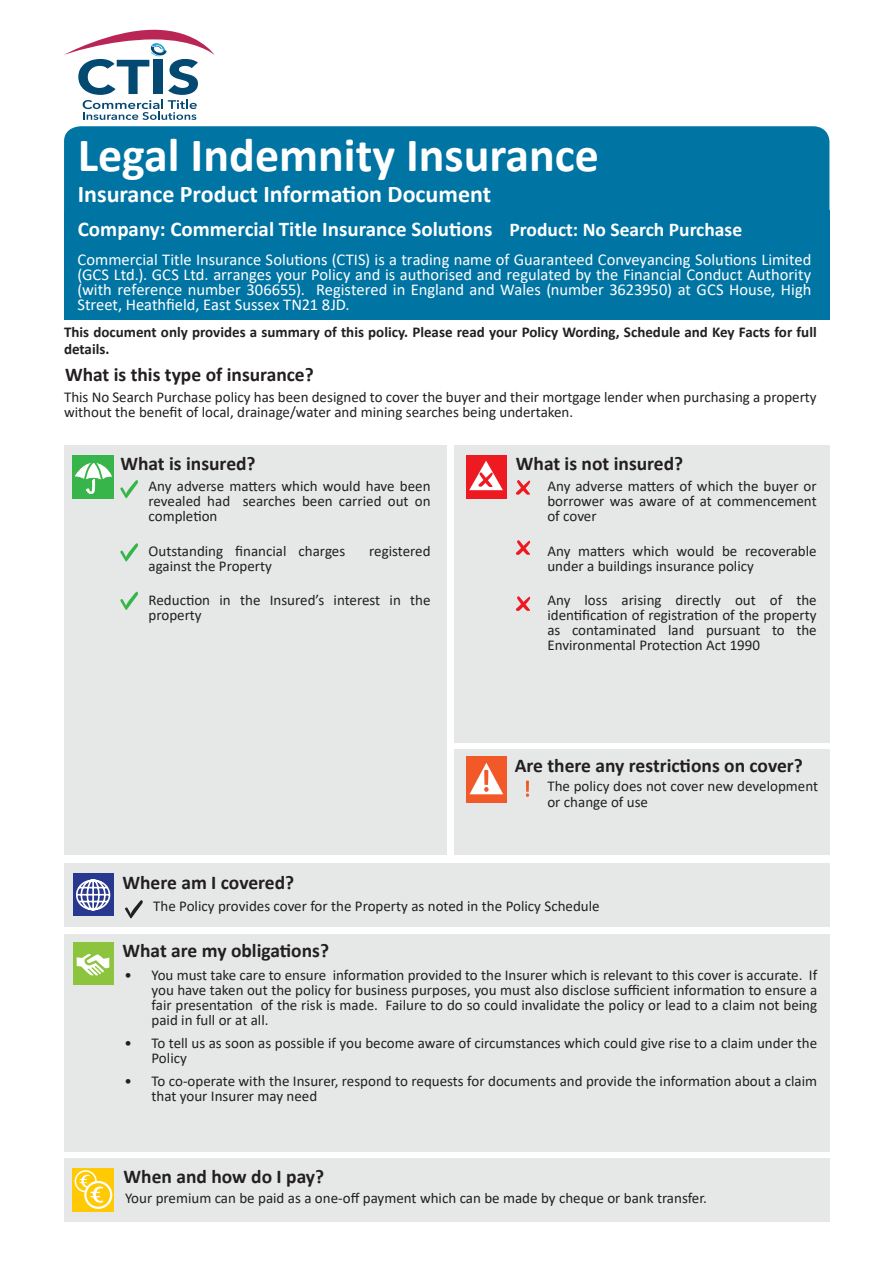
<style>
.page{position:relative;width:893px;height:1263px;background:#fff}
.page>*{position:absolute;margin:0;border:0;box-sizing:border-box;transform-origin:0 0}
.Body_Copy_-_Bullet_P{font:700 48px "Calibri";color:#fff}
.Body_Copy_-_Bullet_P-2{font:700 24px "Calibri";color:#fff}
.Body_Copy_-_Bullet_P-3{font:700 21px "Calibri";color:#fff}
.Body_Copy_-_Bullet_P-4{font:700 19.5px "Calibri";color:#231f20}
.Body_Copy_-_Bullet_P-5{font:700 19.5px "Calibri";color:#fff}
.Body_Copy_-_Bullet_P-6{font:16.5px/15px "Calibri";color:#fff;text-align:justify}
.Body_Copy_-_Bullet_P-7{font:15px/15px "Calibri";color:#231f20}
.Body_Copy_-_Bullet_P-8{font:700 15px "Calibri";color:#231f20}
</style>
<div class="page">
<div style="left:64px;top:445px;width:383px;height:409px;background:#e6e8e8"></div>
<div style="left:454px;top:445px;width:375px;height:298px;background:#e6e8e8"></div>
<div style="left:454px;top:749px;width:375px;height:105px;background:#e6e8e8"></div>
<div style="left:64px;top:863px;width:765px;height:64px;background:#e6e8e8"></div>
<div style="left:64px;top:934px;width:765px;height:218px;background:#e6e8e8"></div>
<div style="left:73px;top:455px;width:41px;height:43px;background:#38b54a"></div>
<svg style="left:75px;top:458px;width:37px;height:36px"></svg>
<div style="left:466px;top:455px;width:41px;height:43px;background:#ed1a21"></div>
<svg style="left:469px;top:461px;width:34px;height:29px"></svg>
<div style="left:466px;top:756px;width:41px;height:47px;background:#f25929"></div>
<svg style="left:469px;top:763px;width:34px;height:31px"></svg>
<div style="left:73px;top:873px;width:40px;height:43px;background:#29388f"></div>
<svg style="left:76px;top:879px;width:35px;height:32px"></svg>
<div style="left:73px;top:942px;width:40px;height:43px;background:#8cc43d"></div>
<svg style="left:77px;top:954px;width:33px;height:22px"></svg>
<svg style="left:516px;top:480px;width:15px;height:15px"></svg>
<svg style="left:526px;top:780px;width:3px;height:17px"></svg>
<svg style="left:120px;top:543px;width:18px;height:19px"></svg>
<svg style="left:120px;top:480px;width:18px;height:19px"></svg>
<svg style="left:125px;top:900px;width:18px;height:19px"></svg>
<svg style="left:120px;top:591px;width:18px;height:19px"></svg>
<svg style="left:516px;top:540px;width:15px;height:15px"></svg>
<div style="left:64px;top:1157px;width:765px;height:64px;background:#e6e8e8"></div>
<div style="left:73px;top:1168px;width:41px;height:43px;background:#ffc903"></div>
<div style="left:75px;top:1170px;width:22px;height:22px;border:2px solid #fff;border-radius:50%"></div>
<svg style="left:85px;top:1182px;width:26px;height:26px"></svg>
<div style="left:84px;top:1181px;width:28px;height:28px;border:2px solid #fff;border-radius:50%"></div>
<svg style="left:79px;top:1173px;width:26px;height:31px"></svg>
<svg style="left:516px;top:596px;width:15px;height:15px"></svg>
<div style="left:64px;top:126px;width:765px;height:124px;background:#0075a3;border-radius:16px"></div>
<div style="left:64px;top:210px;width:765px;height:110px;background:#0075a3"></div>
<svg style="left:64px;top:30px;width:151px;height:90px"></svg>
<p class="Body_Copy_-_Bullet_P" style="left:78px;top:121px;width:523px">Legal Indemnity Insurance</p>
<p class="Body_Copy_-_Bullet_P-2" style="left:78px;top:177px;width:415px">Insurance Product Information Document</p>
<p class="Body_Copy_-_Bullet_P-3" style="left:78px;top:214px;width:416px">Company: Commercial Title Insurance Solutions</p>
<p class="Body_Copy_-_Bullet_P-5" style="left:509px;top:216px;width:234px">Product: No Search Purchase</p>
<p class="Body_Copy_-_Bullet_P-6" style="left:78px;top:252px;width:735px">Commercial Title Insurance Solutions (CTIS) is a trading name of Guaranteed Conveyancing Solutions Limited (GCS Ltd.). GCS Ltd. arranges your Policy and is authorised and regulated by the Financial Conduct Authority (with reference number 306655). Registered in England and Wales (number 3623950) at GCS House, High Street, Heathfield, East Sussex TN21 8JD.</p>
<p class="Body_Copy_-_Bullet_P-8" style="left:64px;top:321px;width:754px">This document only provides a summary of this policy. Please read your Policy Wording, Schedule and Key Facts for full</p>
<p class="Body_Copy_-_Bullet_P-8" style="left:64px;top:338px;width:47px">details.</p>
<p class="Body_Copy_-_Bullet_P-4" style="left:65px;top:360px;width:250px">What is this type of insurance?</p>
<p class="Body_Copy_-_Bullet_P-7" style="left:64px;top:389px;width:754px">This No Search Purchase policy has been designed to cover the buyer and their mortgage lender when purchasing a property without the benefit of local, drainage/water and mining searches being undertaken.</p>
<p class="Body_Copy_-_Bullet_P-4" style="left:120px;top:449px;width:137px">What is insured?</p>
<p class="Body_Copy_-_Bullet_P-4" style="left:516px;top:449px;width:169px">What is not insured?</p>
<p class="Body_Copy_-_Bullet_P-7" style="left:149px;top:479px;width:284px;text-align:justify">Any adverse matters which would have been revealed had searches been carried out on completion</p>
<p class="Body_Copy_-_Bullet_P-7" style="left:149px;top:543px;width:198px">Outstanding financial charges</p>
<p class="Body_Copy_-_Bullet_P-7" style="left:369px;top:543px;width:63px">registered</p>
<p class="Body_Copy_-_Bullet_P-7" style="left:149px;top:558px;width:125px">against the Property</p>
<p class="Body_Copy_-_Bullet_P-7" style="left:149px;top:592px;width:284px">Reduction in the Insured’s interest in the property</p>
<p class="Body_Copy_-_Bullet_P-4" style="left:123px;top:869px;width:173px">Where am I covered?</p>
<p class="Body_Copy_-_Bullet_P-7" style="left:547px;top:478px;width:271px;text-align:justify">Any adverse matters of which the buyer or borrower was aware of at commencement of cover</p>
<p class="Body_Copy_-_Bullet_P-7" style="left:547px;top:543px;width:271px">Any matters which would be recoverable under a buildings insurance policy</p>
<p class="Body_Copy_-_Bullet_P-7" style="left:547px;top:592px;width:271px;text-align:justify">Any loss arising directly out of the identification of registration of the property as contaminated land pursuant to the Environmental Protection Act 1990</p>
<p class="Body_Copy_-_Bullet_P-4" style="left:515px;top:751px;width:290px">Are there any restrictions on cover?</p>
<p class="Body_Copy_-_Bullet_P-7" style="left:547px;top:779px;width:272px">The policy does not cover new development or change of use</p>
<p class="Body_Copy_-_Bullet_P-7" style="left:153px;top:898px;width:448px">The Policy provides cover for the Property as noted in the Policy Schedule</p>
<p class="Body_Copy_-_Bullet_P-4" style="left:123px;top:937px;width:208px">What are my obligations?</p>
<p class="Body_Copy_-_Bullet_P-7" style="left:152px;top:967px;width:667px;text-align:justify;text-indent:-27px">• You must take care to ensure information provided to the Insurer which is relevant to this cover is accurate. If you have taken out the policy for business purposes, you must also disclose sufficient information to ensure a fair presentation of the risk is made. Failure to do so could invalidate the policy or lead to a claim not being paid in full or at all.</p>
<p class="Body_Copy_-_Bullet_P-7" style="left:152px;top:1035px;width:667px;text-indent:-27px">• To tell us as soon as possible if you become aware of circumstances which could give rise to a claim under the<br>Policy</p>
<p class="Body_Copy_-_Bullet_P-7" style="left:152px;top:1073px;width:667px;text-indent:-27px">• To co-operate with the Insurer, respond to requests for documents and provide the information about a claim that your Insurer may need</p>
<p class="Body_Copy_-_Bullet_P-4" style="left:124px;top:1163px;width:202px">When and how do I pay?</p>
<p class="Body_Copy_-_Bullet_P-7" style="left:125px;top:1190px;width:583px">Your premium can be paid as a one-off payment which can be made by cheque or bank transfer.</p>
</div>
